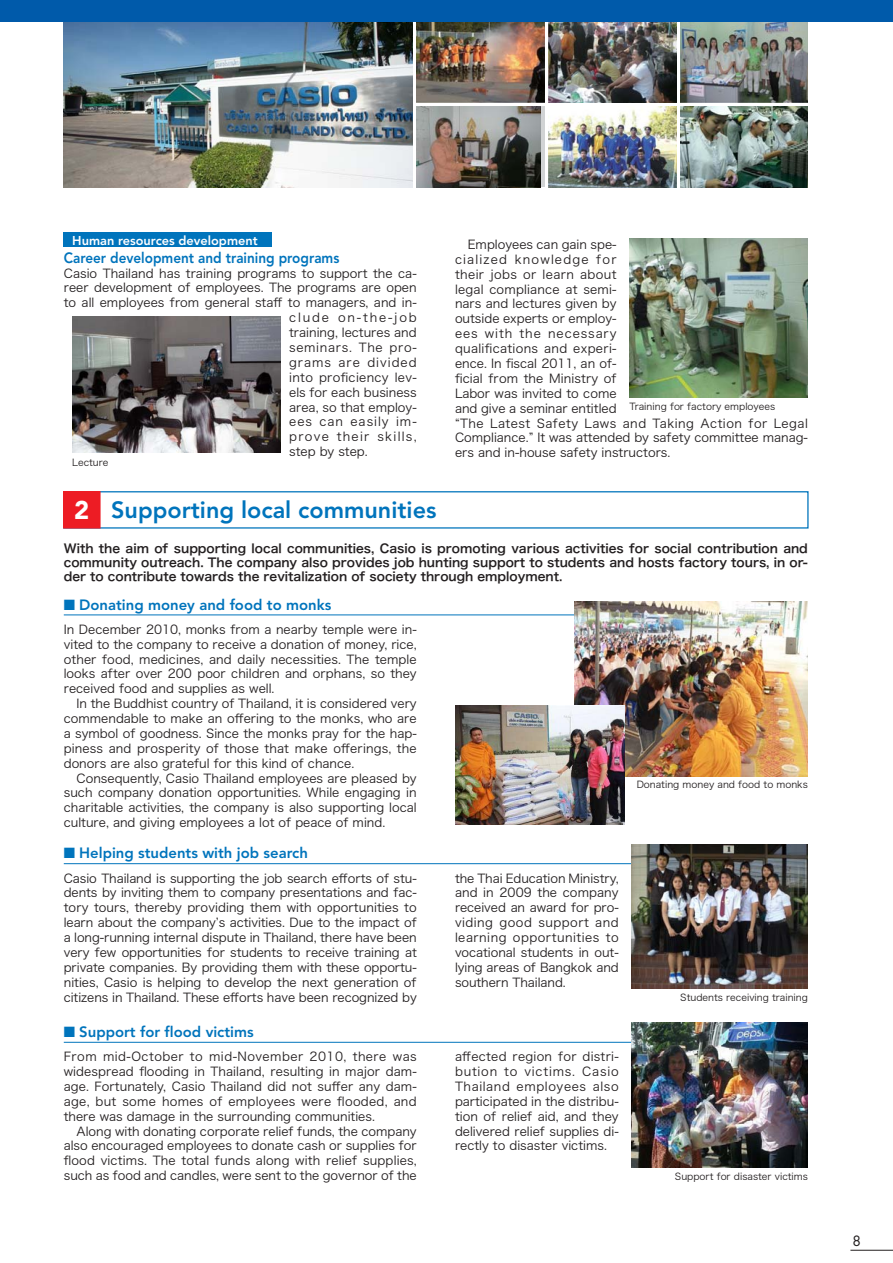
<style>
.page{position:relative;width:893px;height:1263px;background:#fff}
.page>*{position:absolute;margin:0;border:0;box-sizing:border-box;transform-origin:0 0}
.t1{font:800 23.4px "Avenir";color:#0074bc}
.t2{font:800 14.85px "Avenir";color:#0074bc}
.t3{font:800 14.85px "Avenir";color:#0074bc;scale:.91 1}
.t4{font:13.8px "Futura";color:#231f20}
.t5{font:800 12.75px "Avenir";color:#fff}
.t6{font:12.15px/14.9px "Hira Kaku Pro W3 90 pv RKSJ H";color:#231f20;text-align:justify}
.t7{font:12.15px/13.8px "Hira Kaku Pro W6 90 pv RKSJ H";color:#231f20;text-align:justify}
.t8{font:12.15px "Hira Kaku Pro W3 90 pv RKSJ H";letter-spacing:.08em;color:#231f20}
.t9{font:12.15px "Hira Kaku Pro W3 90 pv RKSJ H";letter-spacing:.025em;color:#231f20}
.t10{font:12.15px "Hira Kaku Pro W3 90 pv RKSJ H";letter-spacing:.105em;color:#231f20}
.t11{font:12.15px "Hira Kaku Pro W3 90 pv RKSJ H";letter-spacing:.055em;color:#231f20}
.t12{font:12.15px "Hira Kaku Pro W3 90 pv RKSJ H";letter-spacing:.15em;color:#231f20}
.t13{font:9.6px "Hira Kaku Pro W3 90 pv RKSJ H";color:#231f20}
.s1{font-weight:900;font-size:25.5px;color:#fff}
</style>
<div class="page">
<div style="left:64px;top:232px;width:208px;height:15px;background:#0074bc"></div>
<img style="left:72px;top:317px;width:209px;height:136px">
<img style="left:629px;top:238px;width:179px;height:160px">
<hr style="left:64px;top:1042px;width:744px;height:1px;background:#0074bc">
<hr style="left:64px;top:863px;width:744px;height:1px;background:#0074bc">
<hr style="left:64px;top:614px;width:744px;height:1px;background:#0074bc">
<img style="left:631px;top:1023px;width:177px;height:144px">
<img style="left:631px;top:844px;width:177px;height:145px">
<img style="left:574px;top:602px;width:234px;height:175px">
<img style="left:455px;top:706px;width:170px;height:119px">
<div style="left:63px;top:491px;width:746px;height:38px;border:1px solid #0074bc"></div>
<div style="left:64px;top:492px;width:36px;height:36px;background:#ed1c24"></div>
<div style="left:63px;top:491px;width:38px;height:38px;border:1px solid #ed1c24"></div>
<img style="left:64px;top:21px;width:348px;height:166px">
<img style="left:417px;top:21px;width:127px;height:81px">
<img style="left:549px;top:21px;width:127px;height:81px">
<img style="left:549px;top:106px;width:127px;height:81px">
<img style="left:680px;top:21px;width:128px;height:81px">
<img style="left:680px;top:106px;width:128px;height:81px">
<div style="left:417px;top:106px;width:127px;height:81px;background:#d1d3d4"></div>
<img style="left:417px;top:106px;width:124px;height:81px">
<hr style="left:850px;top:1250px;width:43px;height:1px;background:#231f20">
<div style="left:0;top:0;width:893px;height:21px;background:#005aaa"></div>
<p class="t5" style="left:72px;top:235px;width:187px">Human resources development</p>
<p class="t3" style="left:64px;top:251px;width:304px">Career development and training programs</p>
<p class="t6" style="left:64px;top:267px;width:354px">Casio Thailand has training programs to support the ca-</p>
<p class="t6" style="left:64px;top:282px;width:354px">reer development of employees. The programs are open</p>
<p class="t6" style="left:64px;top:297px;width:354px">to all employees from general staff to managers, and in-</p>
<p class="t12" style="left:289px;top:313px;width:129px">clude on-the-job</p>
<p class="t6" style="left:289px;top:327px;width:129px">training, lectures and</p>
<p class="t11" style="left:289px;top:343px;width:129px">seminars. The pro-</p>
<p class="t8" style="left:289px;top:358px;width:129px">grams are divided</p>
<p class="t9" style="left:289px;top:373px;width:129px">into proficiency lev-</p>
<p class="t6" style="left:289px;top:386px;width:129px">els for each business</p>
<p class="t6" style="left:289px;top:401px;width:129px">area, so that employ-</p>
<p class="t8" style="left:289px;top:417px;width:129px">ees can easily im-</p>
<p class="t10" style="left:289px;top:432px;width:129px">prove their skills,</p>
<p class="t6" style="left:289px;top:446px;width:80px">step by step.</p>
<p class="t13" style="left:72px;top:458px;width:38px">Lecture</p>
<h1 class="t1" style="left:74px;top:500px;width:364px"><span class="s1">2</span> Supporting local communities</h1>
<p class="t6" style="left:455px;top:239px;width:354px;text-align:left;text-indent:13px">Employees can gain spe-<br>cialized knowledge for<br>their jobs or learn about<br>legal compliance at semi-<br>nars and lectures given by<br>outside experts or employ-<br>ees with the necessary<br>qualifications and experi-<br>ence. In fiscal 2011, an of-<br>ficial from the Ministry of<br>Labor was invited to come<br>and give a seminar entitled<br>“The Latest Safety Laws and Taking Action for Legal<br>Compliance.” It was attended by safety committee manag&shy;ers and in-house safety instructors.</p>
<p class="t13" style="left:629px;top:403px;width:147px">Training for factory employees</p>
<p class="t7" style="left:64px;top:543px;width:746px">With the aim of supporting local communities, Casio is promoting various activities for social contribution and community outreach. The company also provides job hunting support to students and hosts factory tours, in or&shy;der to contribute towards the revitalization of society through employment.</p>
<p class="t2" style="left:64px;top:598px;width:269px">■ Donating money and food to monks</p>
<p class="t6" style="left:64px;top:623px;width:354px">In December 2010, monks from a nearby temple were in&shy;vited to the company to receive a donation of money, rice, other food, medicines, and daily necessities. The temple looks after over 200 poor children and orphans, so they received food and supplies as well.</p>
<p class="t6" style="left:64px;top:698px;width:354px;text-indent:13px">In the Buddhist country of Thailand, it is considered very commendable to make an offering to the monks, who are a symbol of goodness. Since the monks pray for the hap&shy;piness and prosperity of those that make offerings, the donors are also grateful for this kind of chance.</p>
<p class="t6" style="left:64px;top:772px;width:354px;text-indent:13px">Consequently, Casio Thailand employees are pleased by such company donation opportunities. While engaging in charitable activities, the company is also supporting local culture, and giving employees a lot of peace of mind.</p>
<p class="t2" style="left:64px;top:847px;width:246px">■ Helping students with job search</p>
<p class="t6" style="left:64px;top:872px;width:354px">Casio Thailand is supporting the job search efforts of stu&shy;dents by inviting them to company presentations and fac&shy;tory tours, thereby providing them with opportunities to learn about the companyʼs activities. Due to the impact of a long-running internal dispute in Thailand, there have been very few opportunities for students to receive training at private companies. By providing them with these opportu&shy;nities, Casio is helping to develop the next generation of citizens in Thailand. These efforts have been recognized by</p>
<p class="t2" style="left:64px;top:1026px;width:191px">■ Support for flood victims</p>
<p class="t6" style="left:64px;top:1051px;width:354px">From mid-October to mid-November 2010, there was widespread flooding in Thailand, resulting in major dam&shy;age. Fortunately, Casio Thailand did not suffer any dam&shy;age, but some homes of employees were flooded, and there was damage in the surrounding communities.</p>
<p class="t6" style="left:64px;top:1125px;width:354px;text-indent:13px">Along with donating corporate relief funds, the company also encouraged employees to donate cash or supplies for flood victims. The total funds along with relief supplies, such as food and candles, were sent to the governor of the</p>
<p class="t13" style="left:637px;top:780px;width:173px">Donating money and food to monks</p>
<p class="t6" style="left:455px;top:872px;width:165px">the Thai Education Ministry, and in 2009 the company received an award for pro&shy;viding good support and learning opportunities to vocational students in out&shy;lying areas of Bangkok and southern Thailand.</p>
<p class="t6" style="left:455px;top:1051px;width:165px">affected region for distri&shy;bution to victims. Casio Thailand employees also participated in the distribu&shy;tion of relief aid, and they delivered relief supplies di&shy;rectly to disaster victims.</p>
<p class="t13" style="left:680px;top:994px;width:129px">Students receiving training</p>
<p class="t13" style="left:675px;top:1173px;width:134px">Support for disaster victims</p>
<p class="t4" style="left:853px;top:1235px;width:10px">8</p>
</div>
